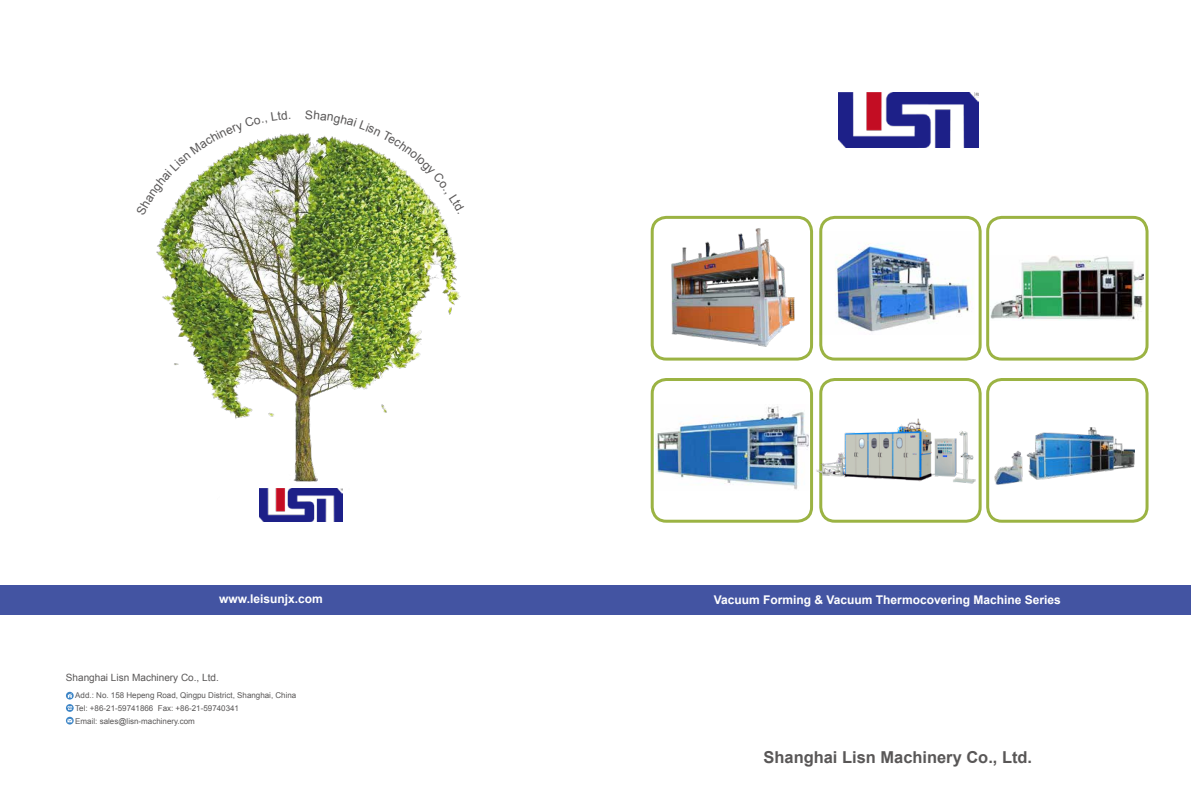
<style>
.page{position:relative;width:1191px;height:808px;background:#fff}
.page>*{position:absolute;margin:0;border:0;box-sizing:border-box;transform-origin:0 0}
.t1{font:700 16.4px "Arial";color:#595757}
.t2{font:700 12px "Arial";color:#fff}
.t3{font:10px "Arial";color:#595757}
.t4{font:8px/13px "Arial";color:#595757}
</style>
<div class="page">
<img style="left:156px;top:133px;width:305px;height:383px">
<div style="left:0;top:586px;width:1191px;height:29px;background:#4354a2"></div>
<svg style="left:66px;top:704px;width:8px;height:8px"></svg>
<svg style="left:67px;top:706px;width:5px;height:4px"></svg>
<svg style="left:66px;top:717px;width:8px;height:7px"></svg>
<svg style="left:67px;top:719px;width:5px;height:3px"></svg>
<svg style="left:66px;top:692px;width:8px;height:7px"></svg>
<svg style="left:67px;top:693px;width:5px;height:5px"></svg>
<svg style="left:650px;top:215px;width:499px;height:308px"></svg>
<img style="left:828px;top:232px;width:147px;height:102px">
<img style="left:990px;top:255px;width:153px;height:65px">
<img style="left:650px;top:224px;width:178px;height:128px">
<img style="left:816px;top:417px;width:159px;height:67px">
<img style="left:838px;top:93px;width:140px;height:55px">
<img style="left:260px;top:489px;width:83px;height:32px">
<img style="left:989px;top:422px;width:145px;height:67px">
<img style="left:655px;top:404px;width:153px;height:86px">
<img style="left:156px;top:133px;width:134px;height:82px">
<img style="left:305px;top:133px;width:156px;height:81px">
<h2 class="t2" style="left:219px;top:590px;width:105px">www.leisunjx.com</h2>
<p class="t3" style="left:66px;top:670px;width:154px">Shanghai Lisn Machinery Co., Ltd.</p>
<p class="t4" style="left:75px;top:689px;width:222px">Add.: No. 158 Hepeng Road, Qingpu District, Shanghai, China<br>Tel: +86-21-59741866 Fax: +86-21-59740341<br>Email: sales@lisn-machinery.com</p>
<h2 class="t2" style="left:714px;top:592px;width:348px">Vacuum Forming &amp; Vacuum Thermocovering Machine Series</h2>
<h1 class="t1" style="left:763px;top:746px;width:270px">Shanghai Lisn Machinery Co., Ltd.</h1>
</div>
